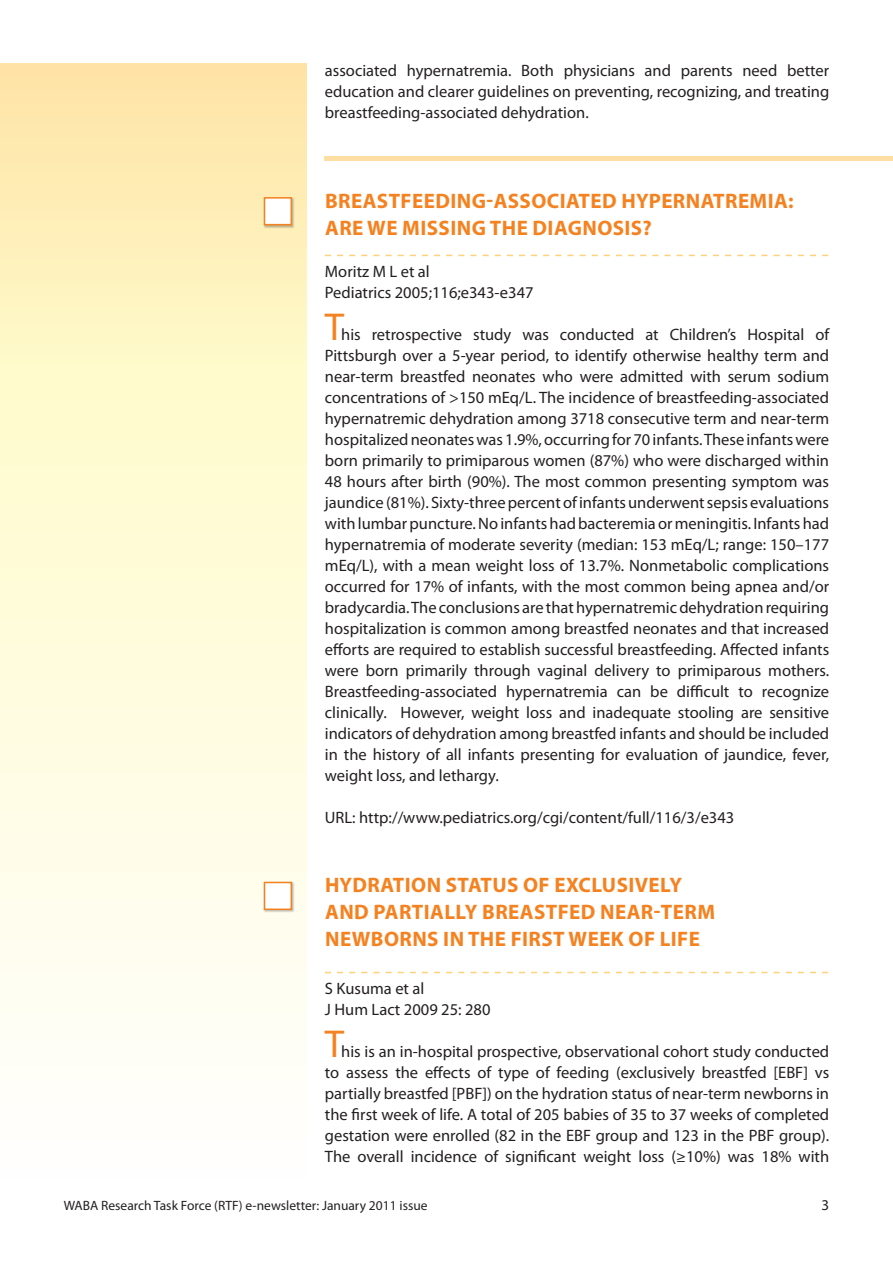
<style>
.page{position:relative;width:893px;height:1263px;background:#fff}
.page>*{position:absolute;margin:0;border:0;box-sizing:border-box;transform-origin:0 0}
.t1{font:39px "Myriad Pro";color:#f58220}
.t2{font:700 21px "Myriad Pro";letter-spacing:.02em;color:#f58220}
.t3{font:16.5px/21px "Myriad Pro";color:#231f20;text-align:justify}
.t4{font:13.5px "Myriad Pro";color:#231f20}
</style>
<div class="page">
<div style="left:0;top:64px;width:307px;height:1114px;background:linear-gradient(to bottom,#feeeaf,#fff)"></div>
<svg style="left:325px;top:255px;width:503px;height:1px"></svg>
<svg style="left:325px;top:972px;width:503px;height:1px"></svg>
<div style="left:263px;top:196px;width:33px;height:33px;background:#231f20;opacity:.3"></div>
<div style="left:264px;top:198px;width:27px;height:27px;background:#fff"></div>
<div style="left:264px;top:197px;width:28px;height:28px;border:2px solid #f58220"></div>
<div style="left:263px;top:881px;width:33px;height:33px;background:#231f20;opacity:.3"></div>
<div style="left:264px;top:882px;width:27px;height:27px;background:#fff"></div>
<div style="left:264px;top:882px;width:28px;height:28px;border:2px solid #f58220"></div>
<hr style="left:325px;top:156px;width:568px;height:4px;background:#ffdea4">
<p class="t3" style="left:325px;top:60px;width:506px">associated hypernatremia. Both physicians and parents need better education and clearer guidelines on preventing, recognizing, and treating breastfeeding-associated dehydration.</p>
<p class="t2" style="left:325px;top:187px;width:27px">BREA</p>
<p class="t2" style="left:377px;top:187px;width:25px">STFEE</p>
<p class="t2" style="left:435px;top:187px;width:280px">DING-ASSOCIATED HYPERNATREM</p>
<p class="t2" style="left:768px;top:187px;width:27px">IA:</p>
<p class="t2" style="left:325px;top:214px;width:179px">ARE WE MISSING THE</p>
<p class="t2" style="left:533px;top:214px;width:121px">DIAGNOSIS?</p>
<p class="t3" style="left:325px;top:261px;width:210px">Moritz M L et al<br>Pediatrics 2005;116;e343-e347</p>
<h1 class="t1" style="left:325px;top:303px;width:21px">T</h1>
<p class="t3" style="left:325px;top:324px;width:506px;text-indent:16px">his retrospective study was conducted at Children’s Hospital of Pittsburgh over a 5-year period, to identify otherwise healthy term and near-term breastfed neonates who were admitted with serum sodium concentrations of &gt;150 mEq/L. The incidence of breastfeeding-associated hypernatremic dehydration among 3718 consecutive term and near-term hospitalized neonates was 1.9%, occurring for 70 infants. These infants were born primarily to primiparous women (87%) who were discharged within 48 hours after birth (90%). The most common presenting symptom was jaundice (81%). Sixty-three percent of infants underwent sepsis evaluations with lumbar puncture. No infants had bacteremia or meningitis. Infants had hypernatremia of moderate severity (median: 153 mEq/L; range: 150–177 mEq/L), with a mean weight loss of 13.7%. Nonmetabolic complications occurred for 17% of infants, with the most common being apnea and/or bradycardia. The conclusions are that hypernatremic dehydration requiring hospitalization is common among breastfed neonates and that increased efforts are required to establish successful breastfeeding. Affected infants were born primarily through vaginal delivery to primiparous mothers.<br>Breastfeeding-associated hypernatremia can be difficult to recognize clinically. However, weight loss and inadequate stooling are sensitive indicators of dehydration among breastfed infants and should be included in the history of all infants presenting for evaluation of jaundice, fever, weight loss, and lethargy.</p>
<p class="t3" style="left:325px;top:807px;width:411px">URL: http://www.pediatrics.org/cgi/content/full/116/3/e343</p>
<p class="t2" style="left:325px;top:871px;width:133px">HYDRATION STAT</p>
<p class="t2" style="left:492px;top:871px;width:191px">US OF EXCLUSIVELY</p>
<p class="t2" style="left:325px;top:898px;width:74px">AND PART</p>
<p class="t2" style="left:424px;top:898px;width:85px">IALLY BREA</p>
<p class="t2" style="left:534px;top:898px;width:80px">STFED NEAR</p>
<p class="t2" style="left:654px;top:898px;width:34px">-TERM</p>
<p class="t2" style="left:325px;top:925px;width:16px">NEWB</p>
<p class="t2" style="left:384px;top:925px;width:98px">ORNS IN THE</p>
<p class="t2" style="left:511px;top:925px;width:90px">FIRST WEEK</p>
<p class="t2" style="left:628px;top:925px;width:61px">OF LIFE</p>
<p class="t3" style="left:325px;top:978px;width:167px">S Kusuma et al<br>J Hum Lact 2009 25: 280</p>
<h1 class="t1" style="left:325px;top:1020px;width:21px">T</h1>
<p class="t3" style="left:325px;top:1041px;width:506px;text-indent:16px">his is an in-hospital prospective, observational cohort study conducted to assess the effects of type of feeding (exclusively breastfed [EBF] vs partially breastfed [PBF]) on the hydration status of near-term newborns in the first week of life. A total of 205 babies of 35 to 37 weeks of completed gestation were enrolled (82 in the EBF group and 123 in the PBF group).<br>The overall incidence of significant weight loss (≥10%) was 18% with</p>
<p class="t4" style="left:64px;top:1197px;width:365px">WABA Research Task Force (RTF) e-newsletter: January 2011 issue</p>
</div>
